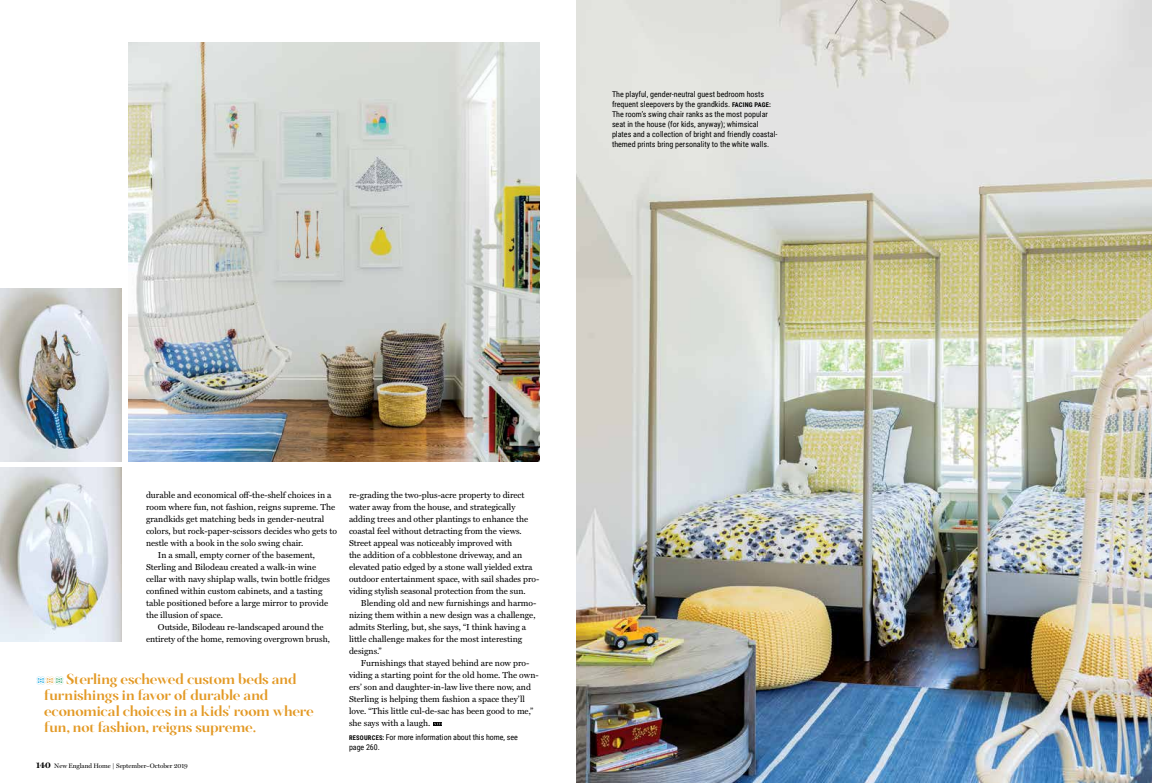
<style>
.page{position:relative;width:1152px;height:783px;background:#fff}
.page>*{position:absolute;margin:0;border:0;box-sizing:border-box;transform-origin:0 0}
.t1{font:600 14px/16px "Salinas";letter-spacing:-.01em;color:#e39925}
.t2{font:8.7px/12px "Miller Text";color:#000}
.t3{font:8px/10px "Roboto Condensed";color:#000}
.t4{font:300 8px "Salinas";color:#009fdf}
.t5{font:6.5px "Miller Display";color:#000}
.s1{font-weight:700;font-size:6.5px}
.s2{color:#e39925}
.s3{color:#26a266}
.s4{font-weight:700;font-size:9px}
</style>
<div class="page">
<img style="left:576px;top:0;width:576px;height:783px">
<img style="left:128px;top:42px;width:412px;height:420px">
<img style="left:0;top:288px;width:122px;height:174px">
<img style="left:0;top:467px;width:122px;height:175px">
<svg style="left:433px;top:722px;width:9px;height:4px"></svg>
<p class="t3" style="left:612px;top:89px;width:167px">The playful, gender-neutral guest bedroom hosts frequent sleepovers by the grandkids. <span class="s1">FACING PAGE:<br></span>The room’s swing chair ranks as the most popular seat in the house (for kids, anyway); whimsical plates and a collection of bright and friendly coastal&shy;themed prints bring personality to the white walls.</p>
<p class="t2" style="left:146px;top:489px;width:187px">durable and economical off-the-shelf choices in a</p>
<p class="t2" style="left:146px;top:501px;width:191px">room where fun, not fashion, reigns supreme. The</p>
<p class="t2" style="left:146px;top:513px;width:180px">grandkids get matching beds in gender-neutral</p>
<p class="t2" style="left:146px;top:525px;width:193px">colors, but rock-paper-scissors decides who gets to</p>
<p class="t2" style="left:146px;top:537px;width:159px">nestle with a book in the solo swing chair.</p>
<p class="t2" style="left:158px;top:549px;width:159px">In a small, empty corner of the basement,</p>
<p class="t2" style="left:146px;top:561px;width:172px">Sterling and Bilodeau created a walk-in wine</p>
<p class="t2" style="left:146px;top:573px;width:186px">cellar with navy shiplap walls, twin bottle fridges</p>
<p class="t2" style="left:146px;top:585px;width:178px">confined within custom cabinets, and a tasting</p>
<p class="t2" style="left:146px;top:597px;width:184px">table positioned before a large mirror to provide</p>
<p class="t2" style="left:146px;top:609px;width:79px">the illusion of space.</p>
<p class="t2" style="left:158px;top:621px;width:167px">Outside, Bilodeau re-landscaped around the</p>
<p class="t2" style="left:146px;top:633px;width:185px">entirety of the home, removing overgrown brush,</p>
<h1 class="t1" style="left:44px;top:671px;width:271px;text-indent:22px">Sterling eschewed custom beds and furnishings in favor of durable and economical choices in a kids' room where fun, not fashion, reigns supreme.</h1>
<p class="t4" style="left:36px;top:675px;width:30px">• <span class="s2">•</span><span class="s3">•</span></p>
<p class="t5" style="left:36px;top:762px;width:153px"><span class="s4">140</span> New England Home | September–October 2019</p>
<p class="t2" style="left:349px;top:489px;width:192px">re-grading the two-plus-acre property to direct water away from the house, and strategically adding trees and other plantings to enhance the coastal feel without detracting from the views.<br>Street appeal was noticeably improved with<br>the addition of a cobblestone driveway, and an elevated patio edged by a stone wall yielded extra outdoor entertainment space, with sail shades pro&shy;viding stylish seasonal protection from the sun.</p>
<p class="t2" style="left:349px;top:597px;width:189px;text-indent:12px">Blending old and new furnishings and harmo&shy;nizing them within a new design was a challenge, admits Sterling, but, she says, “I think having a little challenge makes for the most interesting designs.”</p>
<p class="t2" style="left:349px;top:657px;width:191px;text-indent:12px">Furnishings that stayed behind are now pro&shy;viding a starting point for the old home. The own&shy;ers’ son and daughter-in-law live there now, and Sterling is helping them fashion a space they’ll love. “This little cul-de-sac has been good to me,” she says with a laugh.</p>
<p class="t3" style="left:349px;top:732px;width:170px"><span class="s1">RESOURCES:</span> For more information about this home, see page 260.</p>
</div>
